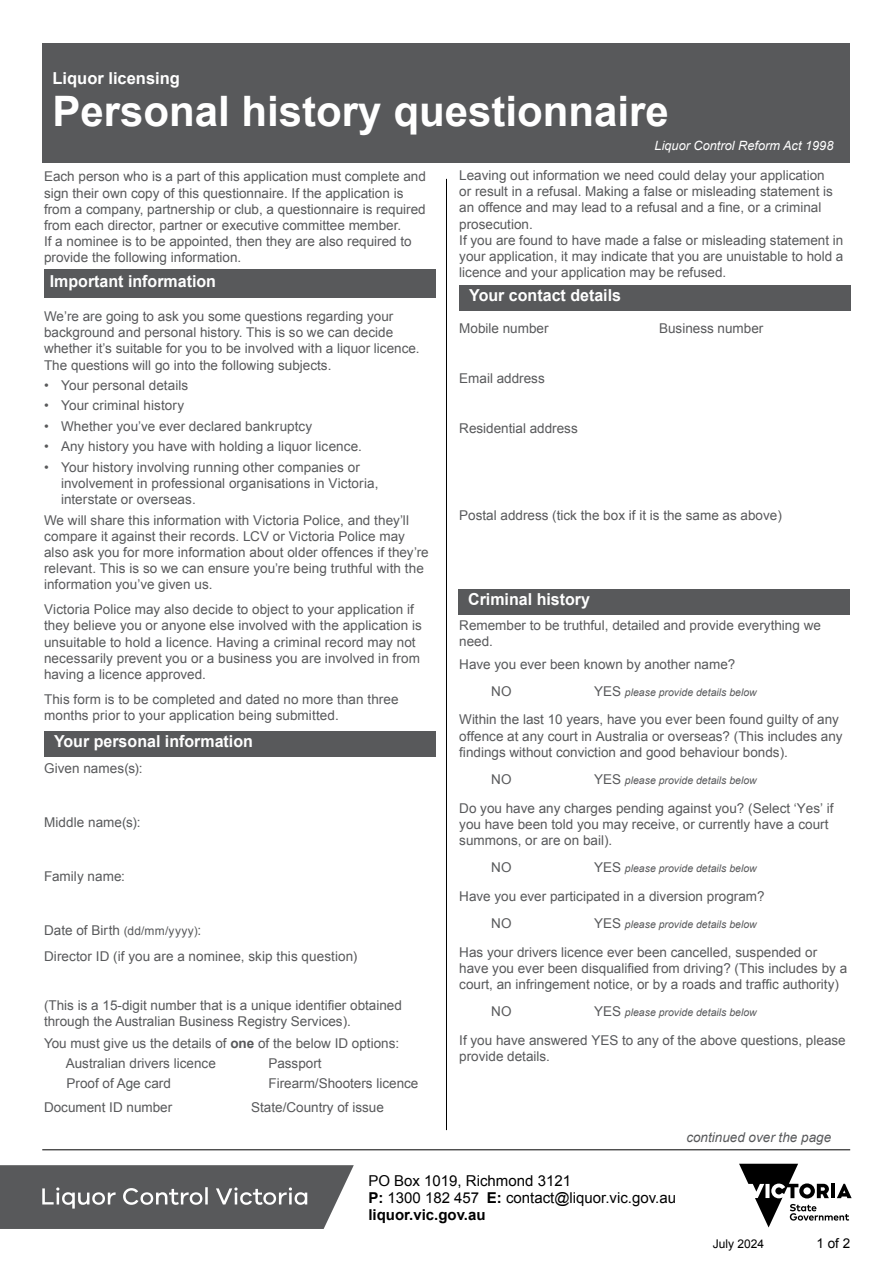
<style>
.page{position:relative;width:893px;height:1263px;background:#fff}
.page>*{position:absolute;margin:0;border:0;box-sizing:border-box;transform-origin:0 0}
.t1{font:700 42px "Arial";color:#fff}
.t2{font:700 16.5px "Arial";color:#fff}
.t3{font:15px/17.2px "Arial";color:#000}
.t4{font:13.5px/16.2px "Arial";color:#58595b}
.t5{font:italic 13.5px "Arial";color:#58595b}
.t6{font:13.5px "Arial";color:#000}
.t7{font:italic 12.75px "Arial";color:#fff}
.t8{font:12px "Arial";color:#000}
.t9{font:italic 10.5px "Arial";color:#58595b}
.s1{font-style:normal;font-size:13.5px}
.s2{font-size:12px}
.s3{font-weight:700}
</style>
<div class="page">
<svg style="left:739px;top:1164px;width:113px;height:63px"></svg>
<hr style="left:42px;top:1149px;width:808px;height:1px;background:#000">
<svg style="left:0;top:1165px;width:354px;height:64px;background:#696a6c"></svg>
<hr style="left:446px;top:179px;width:1px;height:951px;background:#000">
<div style="left:43px;top:43px;width:807px;height:119px;background:#58595b"></div>
<div style="left:44px;top:269px;width:391px;height:29px;background:#58595b"></div>
<div style="left:44px;top:731px;width:391px;height:26px;background:#58595b"></div>
<div style="left:459px;top:285px;width:391px;height:25px;background:#58595b"></div>
<div style="left:458px;top:589px;width:391px;height:25px;background:#58595b"></div>
<p class="t2" style="left:53px;top:68px;width:129px">Liquor licensing</p>
<h1 class="t1" style="left:53px;top:83px;width:618px">Personal history questionnaire</h1>
<p class="t4" style="left:44px;top:169px;width:383px">Each person who is a part of this application must complete and sign their own copy of this questionnaire. If the application is from a company, partnership or club, a questionnaire is required from each director, partner or executive committee member.<br>If a nominee is to be appointed, then they are also required to provide the following information.</p>
<p class="t2" style="left:50px;top:270px;width:168px">Important information</p>
<p class="t4" style="left:44px;top:308px;width:377px">We’re are going to ask you some questions regarding your background and personal history. This is so we can decide whether it’s suitable for you to be involved with a liquor licence.<br>The questions will go into the following subjects.</p>
<p class="t4" style="left:44px;top:377px;width:146px">• Your personal details</p>
<p class="t4" style="left:44px;top:398px;width:142px">• Your criminal history</p>
<p class="t4" style="left:44px;top:418px;width:270px">• Whether you’ve ever declared bankruptcy</p>
<p class="t4" style="left:44px;top:439px;width:320px">• Any history you have with holding a liquor licence.</p>
<p class="t4" style="left:61px;top:459px;width:319px;text-indent:-17px">• Your history involving running other companies or involvement in professional organisations in Victoria, interstate or overseas.</p>
<p class="t4" style="left:44px;top:512px;width:386px">We will share this information with Victoria Police, and they’ll compare it against their records. LCV or Victoria Police may also ask you for more information about older offences if they’re relevant. This is so we can ensure you’re being truthful with the information you’ve given us.</p>
<p class="t4" style="left:44px;top:601px;width:379px">Victoria Police may also decide to object to your application if they believe you or anyone else involved with the application is unsuitable to hold a licence. Having a criminal record may not necessarily prevent you or a business you are involved in from having a licence approved.</p>
<p class="t4" style="left:44px;top:691px;width:356px">This form is to be completed and dated no more than three months prior to your application being submitted.</p>
<p class="t2" style="left:54px;top:730px;width:200px">Your personal information</p>
<p class="t4" style="left:44px;top:760px;width:100px">Given names(s):</p>
<p class="t7" style="left:655px;top:137px;width:180px">Liquor Control Reform Act 1998</p>
<p class="t4" style="left:459px;top:167px;width:386px">Leaving out information we need could delay your application<br>or result in a refusal. Making a false or misleading statement is an offence and may lead to a refusal and a fine, or a criminal prosecution.<br>If you are found to have made a false or misleading statement in your application, it may indicate that you are unuistable to hold a licence and your application may be refused.</p>
<p class="t2" style="left:469px;top:284px;width:153px">Your contact details</p>
<p class="t4" style="left:459px;top:320px;width:91px">Mobile number</p>
<p class="t4" style="left:659px;top:320px;width:106px">Business number</p>
<p class="t4" style="left:459px;top:370px;width:87px">Email address</p>
<p class="t4" style="left:459px;top:420px;width:120px">Residential address</p>
<p class="t4" style="left:459px;top:507px;width:324px">Postal address (tick the box if it is the same as above)</p>
<p class="t2" style="left:468px;top:588px;width:123px">Criminal history</p>
<p class="t4" style="left:459px;top:617px;width:363px">Remember to be truthful, detailed and provide everything we need.</p>
<p class="t4" style="left:491px;top:651px;width:246px;line-height:26.8px;text-indent:-32px">Have you ever been known by another name?<br>NO</p>
<p class="t9" style="left:594px;top:685px;width:164px"><span class="s1">YES</span> please provide details below</p>
<p class="t4" style="left:459px;top:712px;width:385px">Within the last 10 years, have you ever been found guilty of any offence at any court in Australia or overseas? (This includes any findings without conviction and good behaviour bonds).</p>
<p class="t4" style="left:491px;top:771px;width:22px">NO</p>
<p class="t9" style="left:594px;top:773px;width:164px"><span class="s1">YES</span> please provide details below</p>
<p class="t4" style="left:459px;top:800px;width:376px">Do you have any charges pending against you? (Select ‘Yes’ if you have been told you may receive, or currently have a court summons, or are on bail).</p>
<p class="t4" style="left:491px;top:859px;width:22px">NO</p>
<p class="t9" style="left:594px;top:861px;width:164px"><span class="s1">YES</span> please provide details below</p>
<p class="t4" style="left:491px;top:883px;width:275px;line-height:26.8px;text-indent:-32px">Have you ever participated in a diversion program?<br>NO</p>
<p class="t4" style="left:44px;top:814px;width:98px">Middle name(s):</p>
<p class="t4" style="left:44px;top:868px;width:83px">Family name:</p>
<p class="t9" style="left:594px;top:917px;width:164px"><span class="s1">YES</span> please provide details below</p>
<p class="t4" style="left:459px;top:944px;width:389px">Has your drivers licence ever been cancelled, suspended or have you ever been disqualified from driving? (This includes by a court, an infringement notice, or by a roads and traffic authority)</p>
<p class="t4" style="left:491px;top:1003px;width:22px">NO</p>
<p class="t9" style="left:594px;top:1005px;width:164px"><span class="s1">YES</span> please provide details below</p>
<p class="t4" style="left:459px;top:1032px;width:388px">If you have answered YES to any of the above questions, please provide details.</p>
<p class="t4" style="left:44px;top:918px;width:315px;line-height:25.5px">Date of Birth <span class="s2">(dd/mm/yyyy)</span>:<br>Director ID (if you are a nominee, skip this question)</p>
<p class="t4" style="left:44px;top:997px;width:359px">(This is a 15-digit number that is a unique identifier obtained through the Australian Business Registry Services).</p>
<p class="t4" style="left:66px;top:1033px;width:335px;line-height:19.8px;text-indent:-22px">You must give us the details of <span class="s3">one</span> of the below ID options:<br>Australian drivers licence</p>
<p class="t4" style="left:268px;top:1055px;width:55px">Passport</p>
<p class="t4" style="left:67px;top:1075px;width:106px">Proof of Age card</p>
<p class="t4" style="left:268px;top:1075px;width:152px">Firearm/Shooters licence</p>
<p class="t4" style="left:44px;top:1099px;width:130px">Document ID number</p>
<p class="t4" style="left:251px;top:1099px;width:134px">State/Country of issue</p>
<p class="t3" style="left:368px;top:1172px;width:309px">PO Box 1019, Richmond 3121<br><span class="s3">P:</span> 1300 182 457 <span class="s3">E:</span> contact@liquor.vic.gov.au <span class="s3">liquor.vic.gov.au</span></p>
<p class="t5" style="left:686px;top:1129px;width:146px">continued over the page</p>
<p class="t8" style="left:713px;top:1236px;width:53px">July 2024</p>
<p class="t6" style="left:816px;top:1234px;width:35px">1 of 2</p>
</div>
